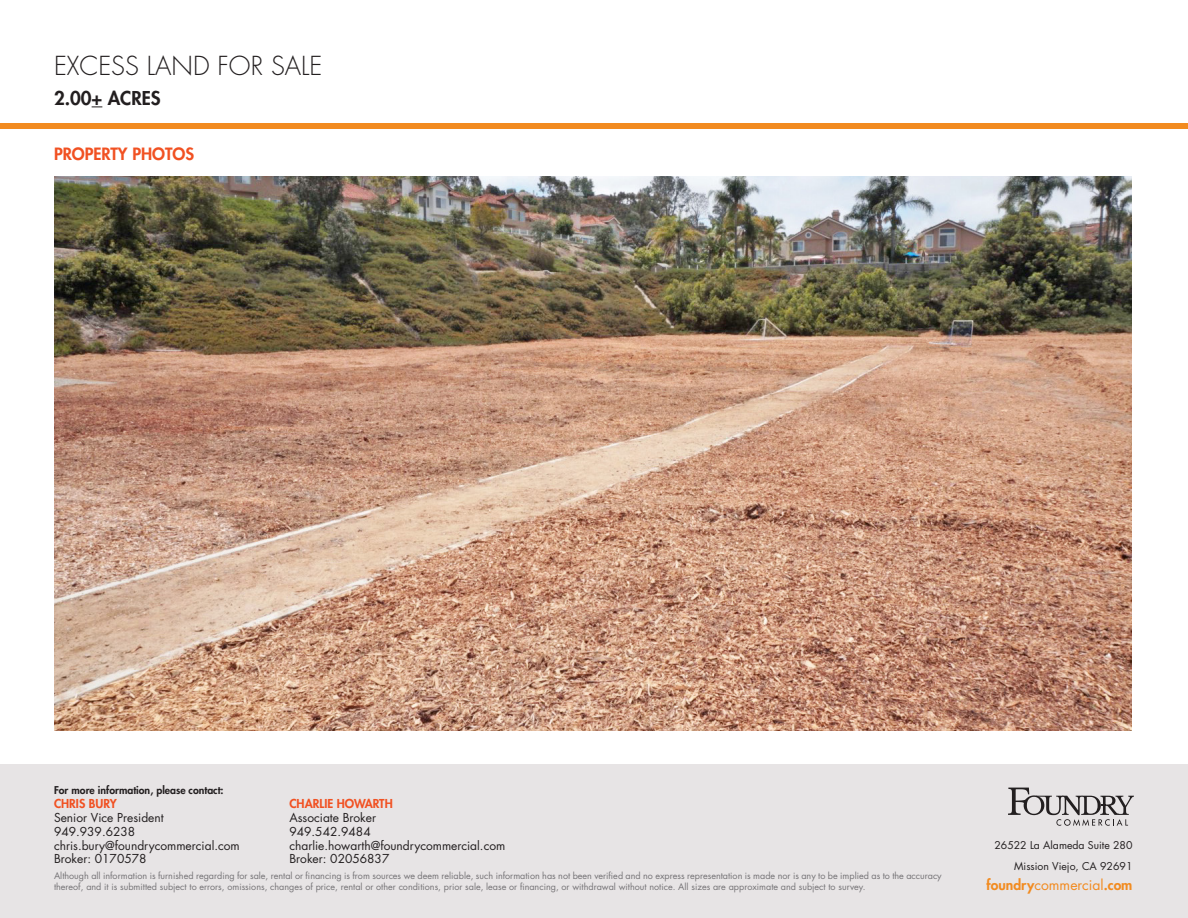
<style>
.page{position:relative;width:1188px;height:918px;background:#fff}
.page>*{position:absolute;margin:0;border:0;box-sizing:border-box;transform-origin:0 0}
.t1{font:300 25.5px "Futura Std";color:#231f20}
.t2{font:800 18.6px "Futura Std";color:#231f20}
.t3{font:800 16.5px "Futura Std";color:#f15122}
.t4{font:800 13.95px "Futura Std";color:#f28b20}
.t5{font:12px/13.8px "Futura Std";color:#231f20}
.t6{font:800 12px "Futura Std";color:#f15122}
.t7{font:10.5px/20.5px "Futura Std";color:#231f20;text-align:right}
.t8{font:800 10.5px "Futura Std";color:#231f20}
.t9{font:9px/10.8px "Futura Std";color:#757376}
.s1{font-weight:400}
</style>
<div class="page">
<img style="left:54px;top:176px;width:1078px;height:554px">
<div style="left:0;top:764px;width:1188px;height:154px;background:#e7e4e5"></div>
<svg style="left:1008px;top:788px;width:126px;height:38px"></svg>
<div style="left:0;top:123px;width:1188px;height:5px;background:#f28b20"></div>
<h1 class="t1" style="left:54px;top:50px;width:270px">EXCESS LAND FOR SALE</h1>
<h2 class="t2" style="left:54px;top:86px;width:108px">2.00+ ACRES</h2>
<p class="t3" style="left:54px;top:143px;width:142px">PROPERTY PHOTOS</p>
<p class="t8" style="left:54px;top:783px;width:171px">For more information, please contact:</p>
<h3 class="t6" style="left:54px;top:796px;width:64px">CHRIS BURY</h3>
<h3 class="t5" style="left:54px;top:811px;width:187px">Senior Vice President<br>949.939.6238 chris.bury@foundrycommercial.com<br>Broker: 0170578</h3>
<h3 class="t6" style="left:289px;top:796px;width:105px">CHARLIE HOWARTH</h3>
<h3 class="t5" style="left:289px;top:811px;width:217px">Associate Broker<br>949.542.9484 charlie.howarth@foundrycommercial.com<br>Broker: 02056837</h3>
<p class="t9" style="left:54px;top:870px;width:889px">Although all information is furnished regarding for sale, rental or financing is from sources we deem reliable, such information has not been verified and no express representation is made nor is any to be implied as to the accuracy thereof, and it is submitted subject to errors, omissions, changes of price, rental or other conditions, prior sale, lease or financing, or withdrawal without notice. All sizes are approximate and subject to survey.</p>
<p class="t7" style="left:994px;top:835px;width:140px">26522 La Alameda Suite 280<br>Mission Viejo, CA 92691</p>
<h3 class="t4" style="left:986px;top:876px;width:148px">foundry<span class="s1">commercial</span>.com</h3>
</div>
